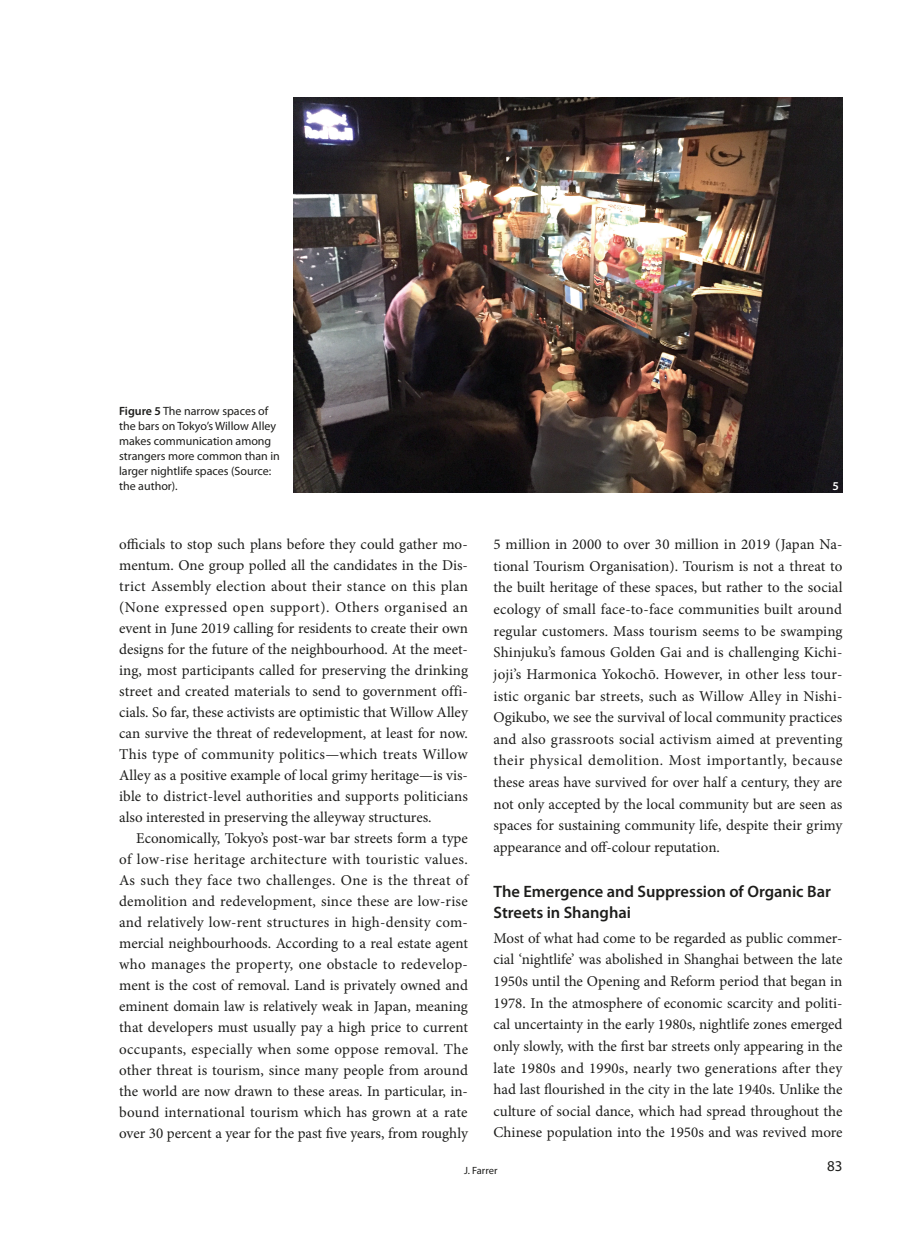
<style>
.page{position:relative;width:919px;height:1238px;background:#fff}
.page>*{position:absolute;margin:0;border:0;box-sizing:border-box;transform-origin:0 0}
.二级标题{font:600 16.5px/21.6px "Myriad Pro";color:#1d1d1b}
.正文{font:15px/21px "Minion Pro";color:#1d1d1b;text-align:justify}
.正文首段{font:15px/21.6px "Minion Pro";color:#1d1d1b;text-align:justify}
.t1{font:15px "Myriad Pro";color:#1d1d1b}
.图表注{font:12px/15px "Myriad Pro";color:#1d1d1b}
.Abstract{font:600 12px "Myriad Pro";color:#fff}
.t2{font:10.5px "Myriad Pro";color:#1d1d1b}
.s1{font-weight:600}
</style>
<div class="page">
<img style="left:294px;top:98px;width:548px;height:394px">
<p class="图表注" style="left:119px;top:403px;width:162px"><span class="s1">Figure 5</span> The narrow spaces of the bars on Tokyo’s Willow Alley makes communication among strangers more common than in larger nightlife spaces (Source: the author).</p>
<p class="正文" style="left:119px;top:533px;width:350px">officials to stop such plans before they could gather mo&shy;mentum. One group polled all the candidates in the Dis&shy;trict Assembly election about their stance on this plan (None expressed open support). Others organised an event in June 2019 calling for residents to create their own designs for the future of the neighbourhood. At the meet&shy;ing, most participants called for preserving the drinking street and created materials to send to government offi&shy;cials. So far, these activists are optimistic that Willow Alley can survive the threat of redevelopment, at least for now.<br>This type of community politics—which treats Willow Alley as a positive example of local grimy heritage—is vis&shy;ible to district-level authorities and supports politicians also interested in preserving the alleyway structures.</p>
<p class="正文" style="left:119px;top:828px;width:350px;text-indent:17px">Economically, Tokyo’s post-war bar streets form a type of low-rise heritage architecture with touristic values.<br>As such they face two challenges. One is the threat of demolition and redevelopment, since these are low-rise and relatively low-rent structures in high-density com&shy;mercial neighbourhoods. According to a real estate agent who manages the property, one obstacle to redevelop&shy;ment is the cost of removal. Land is privately owned and eminent domain law is relatively weak in Japan, meaning that developers must usually pay a high price to current occupants, especially when some oppose removal. The other threat is tourism, since many people from around the world are now drawn to these areas. In particular, in&shy;bound international tourism which has grown at a rate over 30 percent a year for the past five years, from roughly</p>
<p class="Abstract" style="left:832px;top:479px;width:8px">5</p>
<p class="正文" style="left:493px;top:533px;width:350px;line-height:21.6px">5 million in 2000 to over 30 million in 2019 (Japan Na&shy;tional Tourism Organisation). Tourism is not a threat to the built heritage of these spaces, but rather to the social ecology of small face-to-face communities built around regular customers. Mass tourism seems to be swamping Shinjuku’s famous Golden Gai and is challenging Kichi&shy;joji’s Harmonica Yokochō. However, in other less tour&shy;istic organic bar streets, such as Willow Alley in Nishi-Ogikubo, we see the survival of local community practices and also grassroots social activism aimed at preventing their physical demolition. Most importantly, because these areas have survived for over half a century, they are not only accepted by the local community but are seen as spaces for sustaining community life, despite their grimy appearance and off-colour reputation.</p>
<p class="二级标题" style="left:493px;top:879px;width:339px">The Emergence and Suppression of Organic Bar<br>Streets in Shanghai</p>
<p class="正文首段" style="left:493px;top:927px;width:350px">Most of what had come to be regarded as public commer&shy;cial ‘nightlife’ was abolished in Shanghai between the late 1950s until the Opening and Reform period that began in 1978. In the atmosphere of economic scarcity and politi&shy;cal uncertainty in the early 1980s, nightlife zones emerged only slowly, with the first bar streets only appearing in the late 1980s and 1990s, nearly two generations after they had last flourished in the city in the late 1940s. Unlike the culture of social dance, which had spread throughout the Chinese population into the 1950s and was revived more</p>
<p class="t2" style="left:464px;top:1163px;width:35px">J. Farrer</p>
<p class="t1" style="left:827px;top:1156px;width:17px">83</p>
</div>
